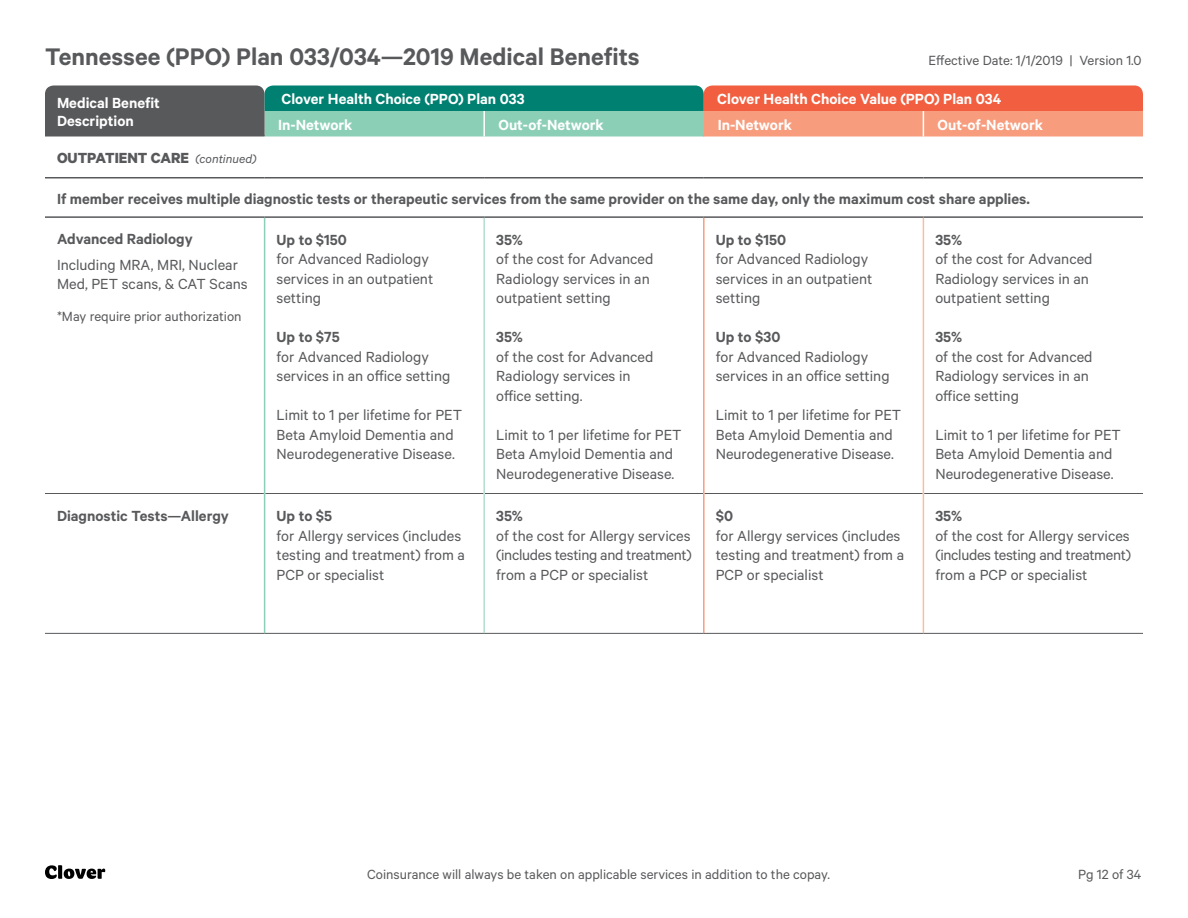
<style>
.page{position:relative;width:1188px;height:918px;background:#fff}
.page>*{position:absolute;margin:0;border:0;box-sizing:border-box;transform-origin:0 0}
.t1{font:600 27px "Calibre";color:#58595b}
.t2{font:16.5px/19.5px "Calibre";color:#58595b}
.t3{font:600 16.5px "Calibre";color:#58595b}
.t4{font:600 16.5px/18px "Calibre";color:#fff}
.t5{font:700 16.5px "Calibre";color:#58595b}
.t6{font:15px "Calibre";color:#58595b}
.s1{font-weight:400;font-style:italic;font-size:13.5px}
</style>
<div class="page">
<svg style="left:45px;top:865px;width:60px;height:14px"></svg>
<hr style="left:45px;top:493px;width:219px;height:1px;background:#58595b">
<hr style="left:265px;top:493px;width:218px;height:1px;background:#58595b">
<hr style="left:485px;top:493px;width:218px;height:1px;background:#58595b">
<hr style="left:705px;top:493px;width:218px;height:1px;background:#58595b">
<hr style="left:924px;top:493px;width:219px;height:1px;background:#58595b">
<hr style="left:45px;top:177px;width:220px;height:1px;background:#58595b">
<hr style="left:265px;top:177px;width:219px;height:1px;background:#58595b">
<hr style="left:484px;top:177px;width:220px;height:1px;background:#58595b">
<hr style="left:704px;top:177px;width:219px;height:1px;background:#58595b">
<hr style="left:923px;top:177px;width:220px;height:1px;background:#58595b">
<hr style="left:45px;top:216px;width:220px;height:2px;background:#58595b">
<hr style="left:265px;top:216px;width:219px;height:2px;background:#58595b">
<hr style="left:484px;top:216px;width:220px;height:2px;background:#58595b">
<hr style="left:704px;top:216px;width:219px;height:2px;background:#58595b">
<hr style="left:923px;top:216px;width:220px;height:2px;background:#58595b">
<hr style="left:45px;top:633px;width:220px;height:1px;background:#58595b">
<hr style="left:265px;top:633px;width:219px;height:1px;background:#58595b">
<hr style="left:484px;top:633px;width:220px;height:1px;background:#58595b">
<hr style="left:704px;top:633px;width:219px;height:1px;background:#58595b">
<hr style="left:923px;top:633px;width:220px;height:1px;background:#58595b">
<hr style="left:703px;top:218px;width:2px;height:276px;background:#f79d7e">
<hr style="left:703px;top:494px;width:2px;height:139px;background:#f79d7e">
<hr style="left:264px;top:218px;width:1px;height:276px;background:#8ccfb7">
<hr style="left:264px;top:494px;width:1px;height:139px;background:#8ccfb7">
<hr style="left:483px;top:218px;width:2px;height:276px;background:#b4dece">
<hr style="left:483px;top:494px;width:2px;height:139px;background:#b4dece">
<hr style="left:923px;top:218px;width:1px;height:276px;background:#fabba3">
<hr style="left:923px;top:494px;width:1px;height:139px;background:#fabba3">
<svg style="left:45px;top:86px;width:1098px;height:50px;background:#8f8773"></svg>
<h1 class="t1" style="left:45px;top:41px;width:596px">Tennessee (PPO) Plan 033/034—2019 Medical Benefits</h1>
<p class="t6" style="left:928px;top:52px;width:215px">Effective Date: 1/1/2019 | Version 1.0</p>
<p class="t4" style="left:57px;top:94px;width:104px">Medical Benefit<br>Description</p>
<p class="t4" style="left:282px;top:90px;width:245px">Clover Health Choice (PPO) Plan 033</p>
<p class="t4" style="left:717px;top:90px;width:285px">Clover Health Choice Value (PPO) Plan 034</p>
<p class="t4" style="left:278px;top:115px;width:76px">In-Network</p>
<p class="t4" style="left:498px;top:115px;width:107px">Out-of-Network</p>
<p class="t4" style="left:718px;top:115px;width:76px">In-Network</p>
<p class="t4" style="left:938px;top:115px;width:107px">Out-of-Network</p>
<p class="t5" style="left:57px;top:148px;width:201px">OUTPATIENT CARE <span class="s1">(continued)</span></p>
<p class="t3" style="left:57px;top:189px;width:974px">If member receives multiple diagnostic tests or therapeutic services from the same provider on the same day, only the maximum cost share applies.</p>
<p class="t3" style="left:57px;top:230px;width:137px">Advanced Radiology</p>
<p class="t2" style="left:57px;top:255px;width:192px">Including MRA, MRI, Nuclear<br>Med, PET scans, &amp; CAT Scans</p>
<p class="t6" style="left:57px;top:308px;width:186px">*May require prior authorization</p>
<p class="t3" style="left:277px;top:230px;width:72px">Up to $150</p>
<p class="t2" style="left:277px;top:249px;width:158px">for Advanced Radiology services in an outpatient setting</p>
<p class="t3" style="left:277px;top:327px;width:65px">Up to $75</p>
<p class="t2" style="left:277px;top:346px;width:175px">for Advanced Radiology services in an office setting</p>
<p class="t2" style="left:277px;top:405px;width:187px">Limit to 1 per lifetime for PET<br>Beta Amyloid Dementia and<br>Neurodegenerative Disease.</p>
<p class="t3" style="left:716px;top:230px;width:72px">Up to $150</p>
<p class="t2" style="left:716px;top:249px;width:158px">for Advanced Radiology services in an outpatient setting</p>
<p class="t3" style="left:716px;top:327px;width:66px">Up to $30</p>
<p class="t2" style="left:716px;top:346px;width:175px">for Advanced Radiology services in an office setting</p>
<p class="t2" style="left:716px;top:405px;width:187px">Limit to 1 per lifetime for PET<br>Beta Amyloid Dementia and<br>Neurodegenerative Disease.</p>
<p class="t3" style="left:496px;top:230px;width:28px">35%</p>
<p class="t2" style="left:496px;top:249px;width:159px">of the cost for Advanced<br>Radiology services in an outpatient setting</p>
<p class="t3" style="left:496px;top:327px;width:28px">35%</p>
<p class="t2" style="left:496px;top:346px;width:159px">of the cost for Advanced<br>Radiology services in office setting.</p>
<p class="t2" style="left:496px;top:424px;width:187px">Limit to 1 per lifetime for PET<br>Beta Amyloid Dementia and<br>Neurodegenerative Disease.</p>
<p class="t3" style="left:935px;top:230px;width:28px">35%</p>
<p class="t2" style="left:935px;top:249px;width:159px">of the cost for Advanced<br>Radiology services in an outpatient setting</p>
<p class="t3" style="left:935px;top:327px;width:28px">35%</p>
<p class="t2" style="left:935px;top:346px;width:159px">of the cost for Advanced<br>Radiology services in an office setting</p>
<p class="t2" style="left:935px;top:424px;width:187px">Limit to 1 per lifetime for PET<br>Beta Amyloid Dementia and<br>Neurodegenerative Disease.</p>
<p class="t3" style="left:57px;top:506px;width:173px">Diagnostic Tests—Allergy</p>
<p class="t3" style="left:277px;top:506px;width:57px">Up to $5</p>
<p class="t2" style="left:277px;top:525px;width:190px">for Allergy services (includes testing and treatment) from a<br>PCP or specialist</p>
<p class="t3" style="left:496px;top:506px;width:28px">35%</p>
<p class="t2" style="left:496px;top:525px;width:197px;text-align:justify">of the cost for Allergy services (includes testing and treatment) from a PCP or specialist</p>
<p class="t3" style="left:716px;top:506px;width:19px">$0</p>
<p class="t2" style="left:716px;top:525px;width:190px">for Allergy services (includes testing and treatment) from a<br>PCP or specialist</p>
<p class="t3" style="left:935px;top:506px;width:28px">35%</p>
<p class="t2" style="left:935px;top:525px;width:197px;text-align:justify">of the cost for Allergy services (includes testing and treatment) from a PCP or specialist</p>
<p class="t6" style="left:367px;top:866px;width:464px">Coinsurance will always be taken on applicable services in addition to the copay.</p>
<p class="t6" style="left:1078px;top:866px;width:65px">Pg 12 of 34</p>
</div>
